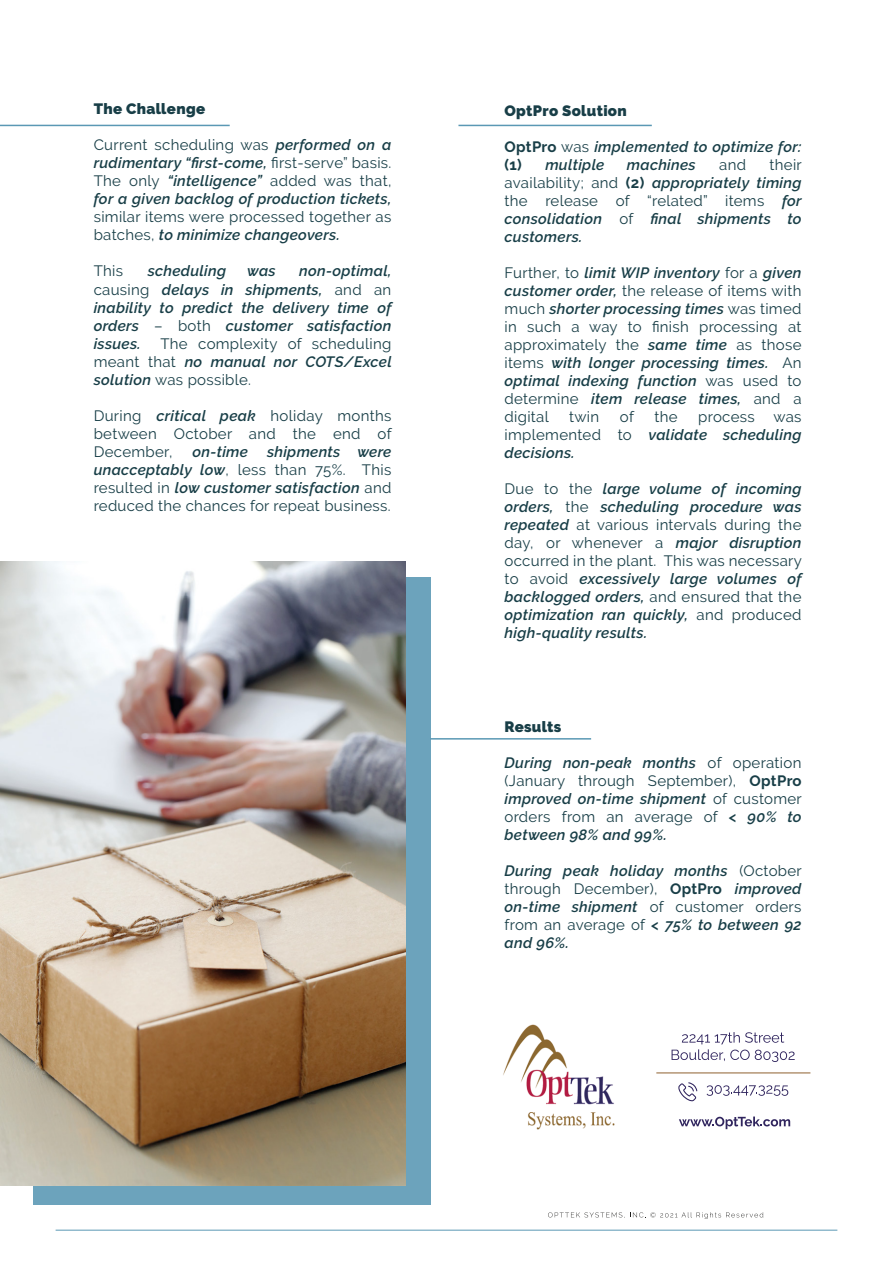
<style>
.page{position:relative;width:893px;height:1263px;background:#fff}
.page>*{position:absolute;margin:0;border:0;box-sizing:border-box;transform-origin:0 0}
.t1{font:italic 600 15px/18px "Raleway";letter-spacing:.02em;color:#183e47;text-align:justify}
.t2{font:15px/18px "Raleway";letter-spacing:.02em;color:#183e47;text-align:justify}
.t3{font:900 15px "Raleway";letter-spacing:.02em;color:#183e47}
.s1{font-weight:400;font-style:normal}
.s2{font-weight:600;font-style:italic}
.s3{font-weight:700;font-style:normal}
.s4{font-weight:700}
</style>
<div class="page">
<svg style="left:672px;top:1032px;width:123px;height:30px"></svg>
<svg style="left:678px;top:1082px;width:19px;height:19px"></svg>
<svg style="left:707px;top:1085px;width:81px;height:11px"></svg>
<hr style="left:656px;top:1073px;width:154px;height:1px;background:#8f612f">
<img style="left:503px;top:1024px;width:112px;height:106px">
<svg style="left:679px;top:1116px;width:111px;height:13px"></svg>
<svg style="left:548px;top:1212px;width:215px;height:7px"></svg>
<hr style="left:56px;top:1230px;width:781px;height:1px;background:#5a98b4">
<hr style="left:0;top:125px;width:230px;height:1px;background:#5a98b4">
<hr style="left:430px;top:738px;width:161px;height:1px;background:#5a98b4">
<hr style="left:458px;top:125px;width:194px;height:1px;background:#5a98b4">
<div style="left:33px;top:577px;width:398px;height:627px;background:#6ca3bc"></div>
<img style="left:0;top:561px;width:405px;height:625px">
<p class="t3" style="left:94px;top:100px;width:113px">The Challenge</p>
<p class="t1" style="left:94px;top:136px;width:299px"><span class="s1">Current scheduling was</span> performed on a rudimentary “first-come, <span class="s1">first-serve” basis.<br>The only</span> “intelligence” <span class="s1">added was that, </span>for a given backlog of production tickets,</p>
<p class="t2" style="left:94px;top:208px;width:299px">similar items were processed together as batches, <span class="s2">to minimize changeovers.</span></p>
<p class="t2" style="left:94px;top:262px;width:31px">This</p>
<p class="t1" style="left:148px;top:262px;width:80px">scheduling</p>
<p class="t1" style="left:247px;top:262px;width:30px">was</p>
<p class="t1" style="left:94px;top:262px;width:299px;text-indent:205px">non-optimal, <span class="s1">causing</span> delays in shipments, <span class="s1">and an </span>inability to predict the delivery time of orders <span class="s1">– both</span> customer satisfaction issues.</p>
<p class="t2" style="left:94px;top:334px;width:299px;text-indent:67px">The complexity of scheduling meant that <span class="s2">no manual nor COTS/Excel solution</span> was possible.</p>
<p class="t2" style="left:94px;top:406px;width:299px">During <span class="s2">critical peak</span> holiday months between October and the end of December,</p>
<p class="t2" style="left:94px;top:442px;width:299px;text-indent:173px"><span class="s2">shipments were unacceptably low</span>, less than 75%. This resulted in <span class="s2">low customer satisfaction</span> and reduced the chances for repeat business.</p>
<p class="t1" style="left:192px;top:442px;width:57px">on-time</p>
<p class="t3" style="left:505px;top:102px;width:124px">OptPro Solution</p>
<p class="t1" style="left:505px;top:138px;width:298px"><span class="s3">OptPro</span> <span class="s1">was</span> implemented to optimize for: <span class="s3">(1)</span> multiple</p>
<p class="t1" style="left:505px;top:156px;width:299px;text-indent:265px"><span class="s1">their availability; and</span> <span class="s3">(2)</span> appropriately timing <span class="s1">the release of “related” items</span> for consolidation <span class="s1">of</span> final shipments to customers.</p>
<p class="t2" style="left:505px;top:264px;width:298px">Further, to <span class="s2">limit WIP inventory</span> for a <span class="s2">given customer order,</span> the release of items with much <span class="s2">shorter processing times</span> was timed in such a way to finish processing at approximately the <span class="s2">same time</span> as those items <span class="s2">with longer processing times.</span> An <span class="s2">optimal indexing function</span> was used to determine <span class="s2">item release times,</span> and a digital</p>
<p class="t1" style="left:627px;top:156px;width:70px">machines</p>
<p class="t2" style="left:719px;top:156px;width:28px">and</p>
<p class="t2" style="left:569px;top:408px;width:32px">twin</p>
<p class="t2" style="left:620px;top:408px;width:16px">of</p>
<p class="t2" style="left:654px;top:408px;width:25px">the</p>
<p class="t1" style="left:505px;top:408px;width:298px;text-indent:194px"><span class="s1">process was implemented to</span> validate scheduling decisions.</p>
<p class="t1" style="left:505px;top:480px;width:299px"><span class="s1">Due to the</span> large volume of incoming orders, <span class="s1">the</span> scheduling procedure was repeated <span class="s1">at various intervals during the day, or whenever a</span> major disruption <span class="s1">occurred in the plant. This was necessary to avoid</span> excessively large volumes of backlogged orders, <span class="s1">and ensured that the </span>optimization ran quickly, <span class="s1">and produced </span>high-quality results.</p>
<p class="t3" style="left:505px;top:718px;width:58px">Results</p>
<p class="t2" style="left:505px;top:753px;width:299px"><span class="s2">During non-peak months</span> of operation (January through September), <span class="s4">OptPro </span><span class="s2">improved on-time shipment</span> of customer orders from an average of <span class="s2">&lt; 90% to between 98% and 99%.</span></p>
<p class="t1" style="left:505px;top:861px;width:299px">During peak holiday months <span class="s1">(October through December),</span> <span class="s3">OptPro</span> improved on-time shipment <span class="s1">of customer orders from an average of</span> &lt; 75% to between 92 and 96%.</p>
</div>
